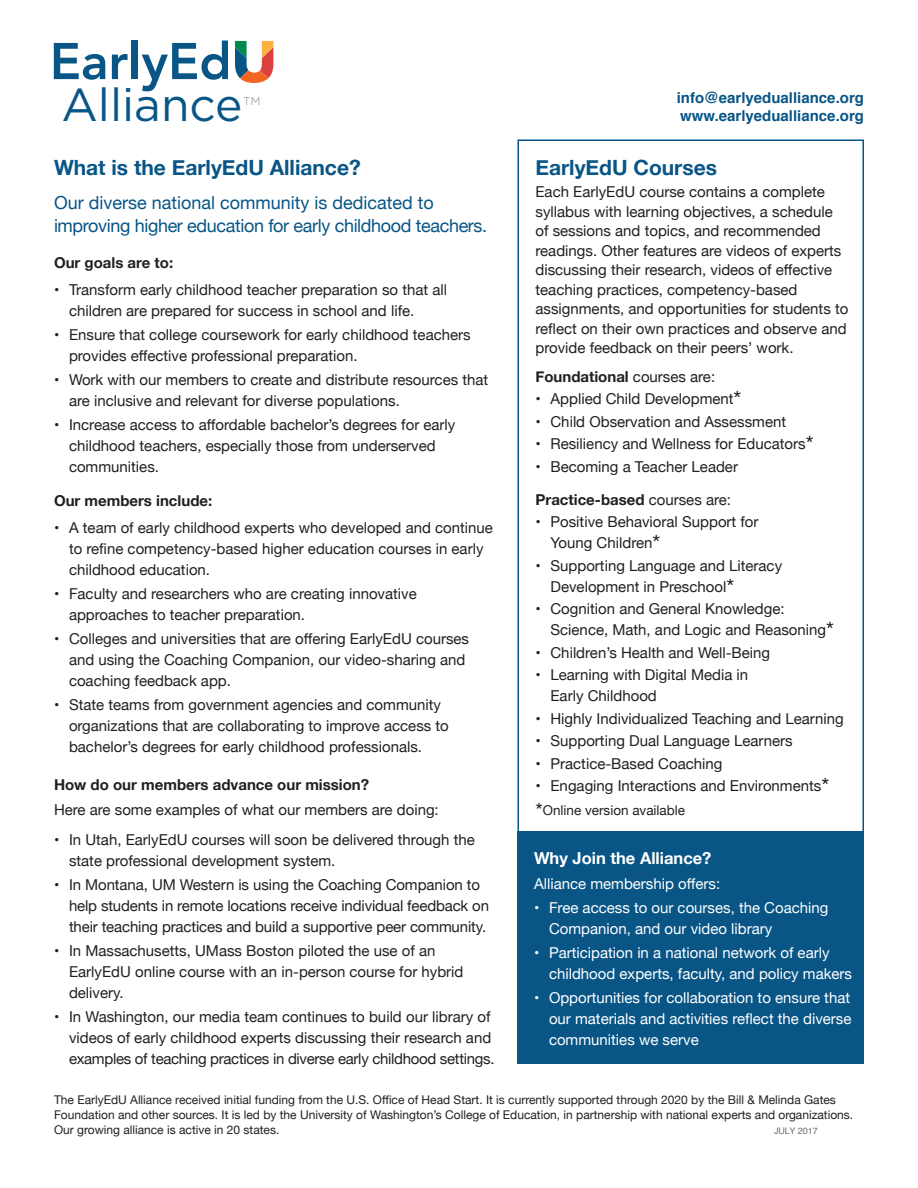
<style>
.page{position:relative;width:918px;height:1188px;background:#fff}
.page>*{position:absolute;margin:0;border:0;box-sizing:border-box;transform-origin:0 0}
.t1{font:46.2px "Gotham";color:#085586}
.Main_head{font:700 21px "Helvetica Neue";color:#085586}
.Body{font:18px/22.5px "Helvetica Neue";letter-spacing:-.02em;color:#085586}
.Subhead{font:700 16.5px "Helvetica Neue";color:#fff}
.List{font:15px/21px "Helvetica Neue";color:#231f20}
.Body-2{font:15px/19.5px "Helvetica Neue";color:#231f20}
.List-2{font:15px/21px "Helvetica Neue";color:#fff}
.Subhead-2{font:700 15px "Helvetica Neue";color:#231f20}
.t2{font:700 15px "Helvetica";color:#085586}
.Body-3{font:700 15px "Helvetica Neue";color:#231f20}
.Body-4{font:15px "Helvetica Neue";color:#fff}
.List-3{font:13.5px "Helvetica Neue";color:#231f20}
.Body-5{font:12px/15px "Helvetica Neue";color:#231f20}
.t3{font:300 11.25px "Gotham";color:#808285}
.t4{font:9px "Helvetica";color:#6c6d70}
.s1{font-weight:400}
.s2{font-size:22.5px}
.s3{font-size:21px}
</style>
<div class="page">
<div style="left:518px;top:140px;width:346px;height:692px;border:2px solid #085586"></div>
<div style="left:518px;top:832px;width:346px;height:232px;background:#085586"></div>
<svg style="left:54px;top:43px;width:51px;height:37px"></svg>
<svg style="left:112px;top:54px;width:16px;height:25px"></svg>
<div style="left:132px;top:40px;width:6px;height:39px;background:#085586"></div>
<svg style="left:142px;top:41px;width:86px;height:50px"></svg>
<svg style="left:235px;top:41px;width:38px;height:42px"></svg>
<p class="t1" style="left:61px;top:75px;width:183px">Alliance</p>
<p class="t3" style="left:243px;top:94px;width:19px">TM</p>
<p class="Main_head" style="left:54px;top:151px;width:308px">What is the EarlyEdU Alliance?</p>
<p class="Body" style="left:54px;top:193px;width:435px">Our diverse national community is dedicated to improving higher education for early childhood teachers.</p>
<p class="Subhead-2" style="left:54px;top:251px;width:121px">Our goals are to:</p>
<p class="List" style="left:69px;top:280px;width:380px;text-indent:-15px">• Transform early childhood teacher preparation so that all children are prepared for success in school and life.</p>
<p class="List" style="left:69px;top:325px;width:403px;text-indent:-15px">• Ensure that college coursework for early childhood teachers provides effective professional preparation.</p>
<p class="List" style="left:69px;top:370px;width:421px;text-indent:-15px">• Work with our members to create and distribute resources that are inclusive and relevant for diverse populations.</p>
<p class="List" style="left:69px;top:415px;width:388px;text-indent:-15px">• Increase access to affordable bachelor’s degrees for early childhood teachers, especially those from underserved communities.</p>
<p class="Subhead-2" style="left:54px;top:489px;width:160px">Our members include:</p>
<p class="List" style="left:69px;top:518px;width:425px;text-indent:-15px">• A team of early childhood experts who developed and continue to refine competency-based higher education courses in early childhood education.</p>
<p class="List" style="left:69px;top:584px;width:349px;text-indent:-15px">• Faculty and researchers who are creating innovative approaches to teacher preparation.</p>
<p class="List" style="left:69px;top:629px;width:402px;text-indent:-15px">• Colleges and universities that are offering EarlyEdU courses and using the Coaching Companion, our video-sharing and coaching feedback app.</p>
<p class="List" style="left:69px;top:695px;width:381px;text-indent:-15px">• State teams from government agencies and community organizations that are collaborating to improve access to bachelor’s degrees for early childhood professionals.</p>
<p class="Subhead-2" style="left:54px;top:773px;width:317px">How do our members advance our mission?</p>
<p class="Body-2" style="left:54px;top:801px;width:386px">Here are some examples of what our members are doing:</p>
<p class="List" style="left:69px;top:830px;width:407px;text-indent:-15px">• In Utah, EarlyEdU courses will soon be delivered through the state professional development system.</p>
<p class="List" style="left:69px;top:875px;width:422px;text-indent:-15px">• In Montana, UM Western is using the Coaching Companion to help students in remote locations receive individual feedback on their teaching practices and build a supportive peer community.</p>
<p class="List" style="left:69px;top:941px;width:396px;text-indent:-15px">• In Massachusetts, UMass Boston piloted the use of an<br>EarlyEdU online course with an in-person course for hybrid delivery.</p>
<p class="List" style="left:69px;top:1007px;width:427px;text-indent:-15px">• In Washington, our media team continues to build our library of videos of early childhood experts discussing their research and examples of teaching practices in diverse early childhood settings.</p>
<p class="t2" style="left:677px;top:86px;width:189px">info@earlyedualliance.org</p>
<p class="t2" style="left:680px;top:104px;width:185px">www.earlyedualliance.org</p>
<p class="Main_head" style="left:536px;top:151px;width:183px">EarlyEdU Courses</p>
<p class="Body-2" style="left:536px;top:183px;width:314px">Each EarlyEdU course contains a complete syllabus with learning objectives, a schedule of sessions and topics, and recommended readings. Other features are videos of experts discussing their research, videos of effective teaching practices, competency-based assignments, and opportunities for students to reflect on their own practices and observe and provide feedback on their peers’ work.</p>
<p class="Body-3" style="left:536px;top:365px;width:181px">Foundational <span class="s1">courses are:</span></p>
<p class="List" style="left:536px;top:390px;width:208px">• Applied Child Development<span class="s2">*</span></p>
<p class="List" style="left:536px;top:412px;width:252px">• Child Observation and Assessment</p>
<p class="List" style="left:536px;top:435px;width:280px">• Resiliency and Wellness for Educators<span class="s2">*</span></p>
<p class="List" style="left:536px;top:457px;width:204px">• Becoming a Teacher Leader</p>
<p class="Body-3" style="left:536px;top:488px;width:197px">Practice-based <span class="s1">courses are:</span></p>
<p class="List" style="left:550px;top:513px;width:210px;text-indent:-15px">• Positive Behavioral Support for<br>Young Children<span class="s2">*</span></p>
<p class="List" style="left:550px;top:556px;width:233px;text-indent:-15px">• Supporting Language and Literacy<br>Development in Preschool<span class="s2">*</span></p>
<p class="List" style="left:550px;top:600px;width:285px;text-indent:-15px">• Cognition and General Knowledge:<br>Science, Math, and Logic and Reasoning<span class="s2">*</span></p>
<p class="List" style="left:536px;top:643px;width:236px">• Children’s Health and Well-Being</p>
<p class="List" style="left:550px;top:666px;width:199px;text-indent:-15px">• Learning with Digital Media in<br>Early Childhood</p>
<p class="List" style="left:536px;top:709px;width:310px">• Highly Individualized Teaching and Learning</p>
<p class="List" style="left:536px;top:732px;width:259px">• Supporting Dual Language Learners</p>
<p class="List" style="left:536px;top:754px;width:188px">• Practice-Based Coaching</p>
<p class="List" style="left:536px;top:777px;width:295px">• Engaging Interactions and Environments<span class="s2">*</span></p>
<p class="List-3" style="left:536px;top:801px;width:151px"><span class="s3">*</span>Online version available</p>
<p class="Subhead" style="left:534px;top:845px;width:179px">Why Join the Alliance?</p>
<p class="Body-4" style="left:534px;top:873px;width:188px">Alliance membership offers:</p>
<p class="List-2" style="left:549px;top:898px;width:281px;text-indent:-15px">• Free access to our courses, the Coaching<br>Companion, and our video library</p>
<p class="List-2" style="left:549px;top:943px;width:305px;text-indent:-15px">• Participation in a national network of early childhood experts, faculty, and policy makers</p>
<p class="List-2" style="left:549px;top:988px;width:304px;text-align:justify;text-indent:-15px">• Opportunities for collaboration to ensure that our materials and activities reflect the diverse communities we serve</p>
<p class="Body-5" style="left:54px;top:1093px;width:801px">The EarlyEdU Alliance received initial funding from the U.S. Office of Head Start. It is currently supported through 2020 by the Bill &amp; Melinda Gates<br>Foundation and other sources. It is led by the University of Washington’s College of Education, in partnership with national experts and organizations.<br>Our growing alliance is active in 20 states.</p>
<p class="t4" style="left:774px;top:1124px;width:45px">JULY 2017</p>
</div>
